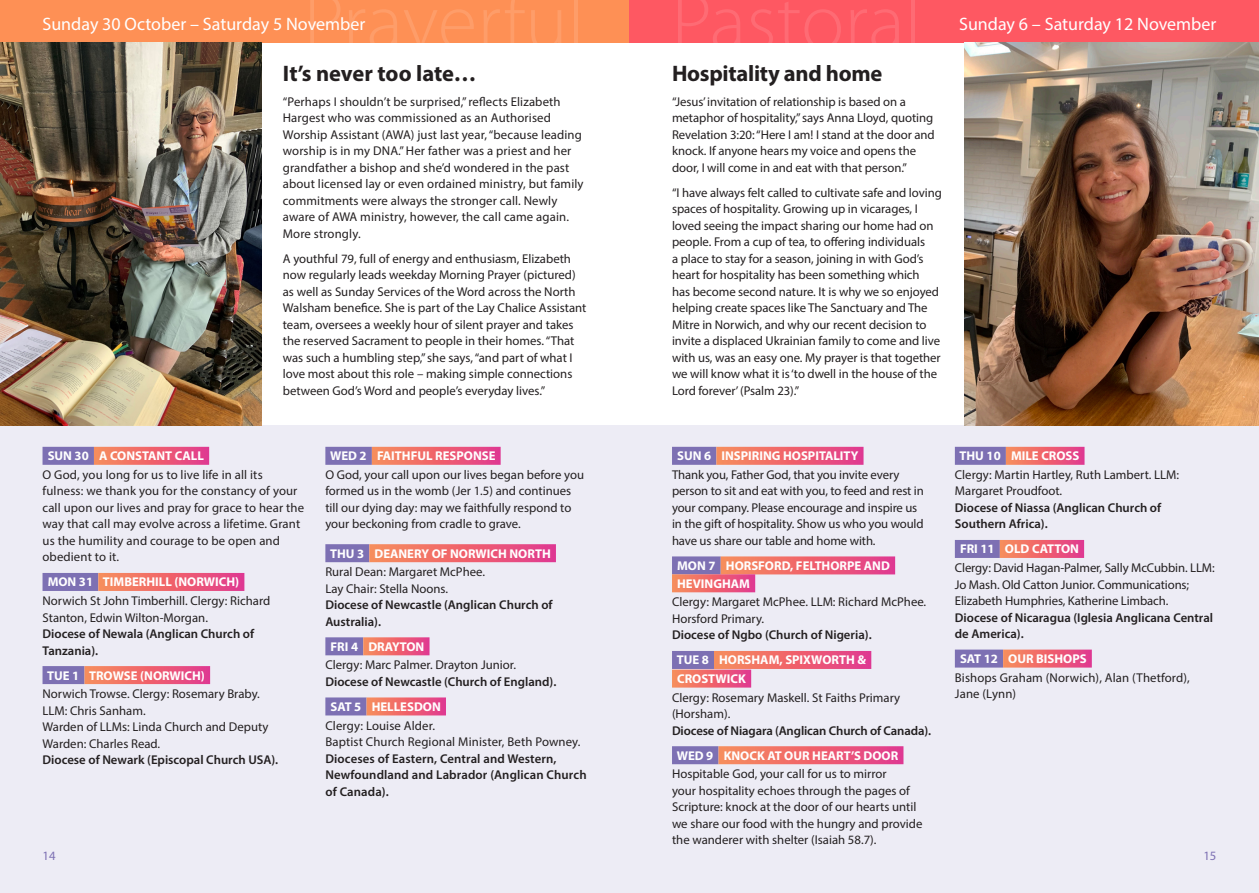
<style>
.page{position:relative;width:1259px;height:893px;background:#fff}
.page>*{position:absolute;margin:0;border:0;box-sizing:border-box;transform-origin:0 0}
.t1{font:700 22.5px "Myriad Pro";letter-spacing:-.01em;color:#231f20}
.t2{font:18px "Myriad Pro";color:#fff}
.t3{font:12.75px/16.5px "Myriad Pro";color:#231f20}
.t4{font:600 12.75px/16.5px "Myriad Pro";color:#231f20}
.t5{font:700 12.75px "Myriad Pro";color:#fff}
.t6{font:12.75px "Myriad Pro";color:#7d70b3}
</style>
<div class="page">
<div style="left:0;top:0;width:629px;height:43px;background:#fe9055"></div>
<div style="left:629px;top:0;width:630px;height:43px;background:#fe5862"></div>
<div style="left:0;top:425px;width:629px;height:468px;background:#edecf5"></div>
<div style="left:629px;top:425px;width:630px;height:468px;background:#edecf5"></div>
<div style="left:43px;top:447px;width:51px;height:18px;background:#7d70b3"></div>
<div style="left:94px;top:447px;width:115px;height:18px;background:linear-gradient(to right,#f98e57,#e3388a)"></div>
<div style="left:43px;top:573px;width:55px;height:18px;background:#7d70b3"></div>
<div style="left:98px;top:573px;width:146px;height:18px;background:linear-gradient(to right,#f98e56,#e3398a)"></div>
<div style="left:43px;top:666px;width:41px;height:18px;background:#7d70b3"></div>
<div style="left:84px;top:666px;width:126px;height:18px;background:linear-gradient(to right,#f98e56,#e3398a)"></div>
<div style="left:325px;top:447px;width:47px;height:18px;background:#7d70b3"></div>
<div style="left:372px;top:447px;width:128px;height:18px;background:linear-gradient(to right,#f98e56,#e3398a)"></div>
<div style="left:325px;top:544px;width:44px;height:18px;background:#7d70b3"></div>
<div style="left:369px;top:544px;width:187px;height:18px;background:linear-gradient(to right,#f98e57,#e2388b)"></div>
<div style="left:325px;top:637px;width:38px;height:18px;background:#7d70b3"></div>
<div style="left:363px;top:637px;width:66px;height:18px;background:linear-gradient(to right,#f98e56,#e33b89)"></div>
<div style="left:325px;top:697px;width:41px;height:18px;background:#7d70b3"></div>
<div style="left:366px;top:697px;width:80px;height:18px;background:linear-gradient(to right,#f98e56,#e33a8a)"></div>
<img style="left:964px;top:43px;width:295px;height:382px">
<div style="left:672px;top:447px;width:44px;height:18px;background:#7d70b3"></div>
<div style="left:716px;top:447px;width:147px;height:18px;background:linear-gradient(to right,#f98e57,#e3388a)"></div>
<div style="left:672px;top:556px;width:48px;height:18px;background:#7d70b3"></div>
<div style="left:720px;top:556px;width:175px;height:18px;background:linear-gradient(to right,#f98e56,#e2388b)"></div>
<div style="left:672px;top:574px;width:83px;height:18px;background:linear-gradient(to right,#f98e57,#e3398a)"></div>
<div style="left:672px;top:651px;width:42px;height:18px;background:#7d70b3"></div>
<div style="left:714px;top:651px;width:157px;height:18px;background:linear-gradient(to right,#f98e56,#e3388b)"></div>
<div style="left:672px;top:670px;width:79px;height:18px;background:linear-gradient(to right,#f98e56,#e3398a)"></div>
<div style="left:672px;top:746px;width:46px;height:18px;background:#7d70b3"></div>
<div style="left:718px;top:746px;width:185px;height:18px;background:linear-gradient(to right,#f98e57,#e3388b)"></div>
<div style="left:955px;top:447px;width:51px;height:18px;background:#7d70b3"></div>
<div style="left:1006px;top:447px;width:78px;height:18px;background:linear-gradient(to right,#f98e56,#e33a89)"></div>
<div style="left:955px;top:540px;width:45px;height:18px;background:#7d70b3"></div>
<div style="left:1000px;top:540px;width:84px;height:18px;background:linear-gradient(to right,#f98e56,#e33a8a)"></div>
<div style="left:955px;top:650px;width:48px;height:18px;background:#7d70b3"></div>
<div style="left:1003px;top:650px;width:88px;height:18px;background:linear-gradient(to right,#f98e56,#e33a89)"></div>
<img style="left:0;top:43px;width:261px;height:382px">
<p class="t2" style="left:43px;top:13px;width:324px">Sunday 30 October – Saturday 5 November</p>
<p class="t2" style="left:959px;top:13px;width:259px">Sunday 6 – Saturday 12 November</p>
<p class="t1" style="left:283px;top:58px;width:195px">It’s never too late…</p>
<p class="t3" style="left:283px;top:93px;width:302px">“Perhaps I shouldn’t be surprised,” reflects Elizabeth Hargest who was commissioned as an Authorised Worship Assistant (AWA) just last year, “because leading worship is in my DNA.” Her father was a priest and her grandfather a bishop and she’d wondered in the past about licensed lay or even ordained ministry, but family commitments were always the stronger call. Newly aware of AWA ministry, however, the call came again.<br>More strongly.</p>
<p class="t3" style="left:283px;top:250px;width:305px">A youthful 79, full of energy and enthusiasm, Elizabeth now regularly leads weekday Morning Prayer (pictured) as well as Sunday Services of the Word across the North Walsham benefice. She is part of the Lay Chalice Assistant team, oversees a weekly hour of silent prayer and takes the reserved Sacrament to people in their homes. “That was such a humbling step,” she says, “and part of what I love most about this role – making simple connections between God’s Word and people’s everyday lives.”</p>
<p class="t5" style="left:48px;top:448px;width:158px">SUN 30 A CONSTANT CALL</p>
<p class="t3" style="left:43px;top:466px;width:263px">O God, you long for us to live life in all its fulness: we thank you for the constancy of your call upon our lives and pray for grace to hear the way that call may evolve across a lifetime. Grant us the humility and courage to be open and obedient to it.</p>
<p class="t5" style="left:48px;top:574px;width:193px">MON 31 TIMBERHILL (NORWICH)</p>
<p class="t3" style="left:43px;top:592px;width:229px">Norwich St John Timberhill. Clergy: Richard<br>Stanton, Edwin Wilton-Morgan.</p>
<p class="t4" style="left:43px;top:625px;width:213px">Diocese of Newala (Anglican Church of<br>Tanzania).</p>
<p class="t5" style="left:47px;top:667px;width:159px">TUE 1 TROWSE (NORWICH)</p>
<p class="t3" style="left:43px;top:685px;width:219px">Norwich Trowse. Clergy: Rosemary Braby.<br>LLM: Chris Sanham.</p>
<p class="t3" style="left:43px;top:718px;width:227px">Warden of LLMs: Linda Church and Deputy<br>Warden: Charles Read.</p>
<p class="t4" style="left:43px;top:751px;width:237px">Diocese of Newark (Episcopal Church USA).</p>
<p class="t5" style="left:330px;top:448px;width:167px">WED 2 FAITHFUL RESPONSE</p>
<p class="t3" style="left:325px;top:466px;width:260px">O God, your call upon our lives began before you formed us in the womb (Jer 1.5) and continues till our dying day: may we faithfully respond to your beckoning from cradle to grave.</p>
<p class="t5" style="left:330px;top:545px;width:222px">THU 3 DEANERY OF NORWICH NORTH</p>
<p class="t3" style="left:325px;top:564px;width:161px">Rural Dean: Margaret McPhee.<br>Lay Chair: Stella Noons.</p>
<p class="t4" style="left:325px;top:596px;width:229px">Diocese of Newcastle (Anglican Church of<br>Australia).</p>
<p class="t5" style="left:330px;top:638px;width:95px">FRI 4 DRAYTON</p>
<p class="t3" style="left:325px;top:657px;width:192px">Clergy: Marc Palmer. Drayton Junior.</p>
<p class="t4" style="left:325px;top:673px;width:232px">Diocese of Newcastle (Church of England).</p>
<p class="t5" style="left:330px;top:698px;width:112px">SAT 5 HELLESDON</p>
<p class="t3" style="left:325px;top:717px;width:111px">Clergy: Louise Alder.</p>
<p class="t3" style="left:325px;top:733px;width:257px">Baptist Church Regional Minister, Beth Powney.</p>
<p class="t4" style="left:325px;top:750px;width:263px">Dioceses of Eastern, Central and Western,<br>Newfoundland and Labrador (Anglican Church of Canada).</p>
<p class="t1" style="left:672px;top:58px;width:212px">Hospitality and home</p>
<p class="t3" style="left:672px;top:93px;width:264px">“Jesus’ invitation of relationship is based on a metaphor of hospitality,” says Anna Lloyd, quoting Revelation 3:20: “Here I am! I stand at the door and knock. If anyone hears my voice and opens the door, I will come in and eat with that person.”</p>
<p class="t3" style="left:672px;top:184px;width:271px">“I have always felt called to cultivate safe and loving spaces of hospitality. Growing up in vicarages, I loved seeing the impact sharing our home had on people. From a cup of tea, to offering individuals<br>a place to stay for a season, joining in with God’s heart for hospitality has been something which<br>has become second nature. It is why we so enjoyed helping create spaces like The Sanctuary and The Mitre in Norwich, and why our recent decision to invite a displaced Ukrainian family to come and live with us, was an easy one. My prayer is that together we will know what it is ‘to dwell in the house of the Lord forever’ (Psalm 23).”</p>
<p class="t5" style="left:677px;top:448px;width:183px">SUN 6 INSPIRING HOSPITALITY</p>
<p class="t3" style="left:672px;top:466px;width:253px">Thank you, Father God, that you invite every person to sit and eat with you, to feed and rest in your company. Please encourage and inspire us in the gift of hospitality. Show us who you would have us share our table and home with.</p>
<p class="t5" style="left:677px;top:557px;width:214px">MON 7 HORSFORD, FELTHORPE AND</p>
<p class="t5" style="left:677px;top:575px;width:74px">HEVINGHAM</p>
<p class="t3" style="left:672px;top:594px;width:256px">Clergy: Margaret McPhee. LLM: Richard McPhee.<br>Horsford Primary.</p>
<p class="t4" style="left:672px;top:627px;width:201px">Diocese of Ngbo (Church of Nigeria).</p>
<p class="t5" style="left:676px;top:652px;width:191px">TUE 8 HORSHAM, SPIXWORTH &amp;</p>
<p class="t5" style="left:677px;top:670px;width:70px">CROSTWICK</p>
<p class="t3" style="left:672px;top:689px;width:230px">Clergy: Rosemary Maskell. St Faiths Primary (Horsham).</p>
<p class="t4" style="left:672px;top:722px;width:261px">Diocese of Niagara (Anglican Church of Canada).</p>
<p class="t5" style="left:676px;top:747px;width:223px">WED 9 KNOCK AT OUR HEART’S DOOR</p>
<p class="t3" style="left:672px;top:766px;width:252px">Hospitable God, your call for us to mirror<br>your hospitality echoes through the pages of Scripture: knock at the door of our hearts until we share our food with the hungry and provide the wanderer with shelter (Isaiah 58.7).</p>
<p class="t5" style="left:959px;top:448px;width:121px">THU 10 MILE CROSS</p>
<p class="t3" style="left:955px;top:466px;width:226px">Clergy: Martin Hartley, Ruth Lambert. LLM:<br>Margaret Proudfoot.</p>
<p class="t4" style="left:955px;top:499px;width:208px">Diocese of Niassa (Anglican Church of<br>Southern Africa).</p>
<p class="t5" style="left:960px;top:541px;width:120px">FRI 11 OLD CATTON</p>
<p class="t3" style="left:955px;top:559px;width:261px">Clergy: David Hagan-Palmer, Sally McCubbin. LLM:<br>Jo Mash. Old Catton Junior. Communications;<br>Elizabeth Humphries, Katherine Limbach.</p>
<p class="t4" style="left:955px;top:609px;width:260px">Diocese of Nicaragua (Iglesia Anglicana Central de America).</p>
<p class="t5" style="left:960px;top:650px;width:128px">SAT 12 OUR BISHOPS</p>
<p class="t3" style="left:955px;top:669px;width:236px">Bishops Graham (Norwich), Alan (Thetford),<br>Jane (Lynn)</p>
<p class="t6" style="left:43px;top:848px;width:15px">14</p>
<p class="t6" style="left:1203px;top:848px;width:15px">15</p>
</div>
